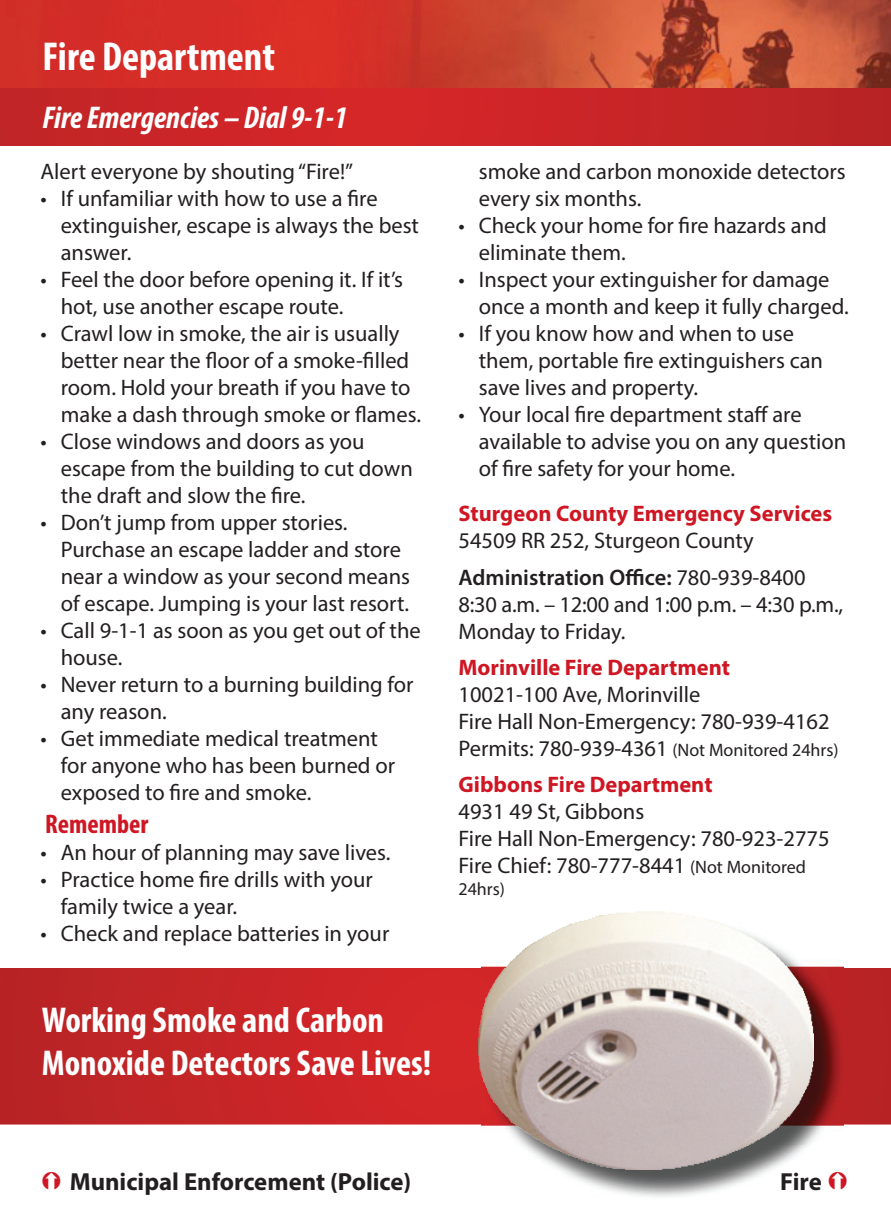
<style>
.page{position:relative;width:891px;height:1225px;background:#fff}
.page>*{position:absolute;margin:0;border:0;box-sizing:border-box;transform-origin:0 0}
.t1{font:700 condensed 40.5px "Myriad Pro";color:#fff}
.t2{font:700 condensed 36px/43.2px "Myriad Pro";color:#fff}
.t3{font:italic 700 condensed 31.5px "Myriad Pro";color:#fff}
.t4{font:700 condensed 27px "Myriad Pro";color:#cf1623}
.t5{font:700 24.75px "Myriad Pro";color:#231f20}
.t6{font:22.5px/27px "Myriad Pro";color:#231f20}
.t7{font:700 22.5px "Myriad Pro";color:#cf1623}
.t8{font:18px "Myriad Pro";color:#231f20}
.s1{font-weight:600}
.s2{font-size:18px}
</style>
<div class="page">
<img style="left:0;top:968px;width:891px;height:157px">
<img style="left:559px;top:966px;width:285px;height:231px">
<img style="left:478px;top:911px;width:335px;height:258px">
<img style="left:0;top:87px;width:891px;height:59px">
<img style="left:0;top:0;width:891px;height:87px">
<svg style="left:829px;top:1171px;width:15px;height:18px"></svg>
<h1 class="t1" style="left:42px;top:31px;width:234px">Fire Department</h1>
<h3 class="t3" style="left:42px;top:98px;width:307px">Fire Emergencies – Dial 9-1-1</h3>
<p class="t6" style="left:40px;top:157px;width:314px">Alert everyone by shouting “Fire!”</p>
<p class="t6" style="left:61px;top:184px;width:360px;text-indent:-20px">• If unfamiliar with how to use a fire extinguisher, escape is always the best answer.</p>
<p class="t6" style="left:61px;top:265px;width:344px;text-indent:-20px">• Feel the door before opening it. If it’s hot, use another escape route.</p>
<p class="t6" style="left:61px;top:319px;width:362px;text-indent:-20px">• Crawl low in smoke, the air is usually better near the floor of a smoke-filled room. Hold your breath if you have to make a dash through smoke or flames.</p>
<p class="t6" style="left:61px;top:427px;width:354px;text-indent:-20px">• Close windows and doors as you escape from the building to cut down the draft and slow the fire.</p>
<p class="t6" style="left:61px;top:508px;width:351px;text-indent:-20px">• Don’t jump from upper stories.<br>Purchase an escape ladder and store near a window as your second means of escape. Jumping is your last resort.</p>
<p class="t6" style="left:61px;top:616px;width:362px;text-indent:-20px">• Call 9-1-1 as soon as you get out of the house.</p>
<p class="t6" style="left:61px;top:670px;width:354px;text-indent:-20px">• Never return to a burning building for any reason.</p>
<p class="t6" style="left:61px;top:724px;width:336px;text-indent:-20px">• Get immediate medical treatment for anyone who has been burned or exposed to fire and smoke.</p>
<p class="t4" style="left:45px;top:806px;width:105px">Remember</p>
<p class="t6" style="left:40px;top:838px;width:352px">• An hour of planning may save lives.</p>
<p class="t6" style="left:61px;top:865px;width:314px;text-indent:-20px">• Practice home fire drills with your family twice a year.</p>
<p class="t6" style="left:40px;top:919px;width:350px">• Check and replace batteries in your</p>
<h2 class="t2" style="left:42px;top:997px;width:391px">Working Smoke and Carbon<br>Monoxide Detectors Save Lives!</h2>
<p class="t6" style="left:479px;top:157px;width:369px">smoke and carbon monoxide detectors every six months.</p>
<p class="t6" style="left:479px;top:211px;width:350px;text-indent:-20px">• Check your home for fire hazards and eliminate them.</p>
<p class="t6" style="left:479px;top:265px;width:372px;text-indent:-20px">• Inspect your extinguisher for damage once a month and keep it fully charged.</p>
<p class="t6" style="left:479px;top:319px;width:346px;text-indent:-20px">• If you know how and when to use them, portable fire extinguishers can save lives and property.</p>
<p class="t6" style="left:479px;top:400px;width:369px;text-indent:-20px">• Your local fire department staff are available to advise you on any question of fire safety for your home.</p>
<p class="t7" style="left:459px;top:499px;width:375px">Sturgeon County Emergency Services</p>
<p class="t6" style="left:459px;top:521px;width:349px;line-height:37.1px">54509 RR 252, Sturgeon County<br><span class="s1">Administration Office:</span> 780-939-8400</p>
<p class="t6" style="left:459px;top:591px;width:386px">8:30 a.m. – 12:00 and 1:00 p.m. – 4:30 p.m.,<br>Monday to Friday.</p>
<p class="t7" style="left:459px;top:653px;width:273px">Morinville Fire Department</p>
<p class="t6" style="left:459px;top:681px;width:382px">10021-100 Ave, Morinville<br>Fire Hall Non-Emergency: 780-939-4162<br>Permits: 780-939-4361 <span class="s2">(Not Monitored 24hrs)</span></p>
<p class="t7" style="left:459px;top:770px;width:256px">Gibbons Fire Department</p>
<p class="t6" style="left:459px;top:798px;width:373px">4931 49 St, Gibbons<br>Fire Hall Non-Emergency: 780-923-2775<br>Fire Chief: 780-777-8441 <span class="s2">(Not Monitored</span></p>
<p class="t8" style="left:459px;top:877px;width:48px">24hrs)</p>
<p class="t5" style="left:70px;top:1165px;width:343px">Municipal Enforcement (Police)</p>
<p class="t5" style="left:780px;top:1165px;width:43px">Fire</p>
</div>
